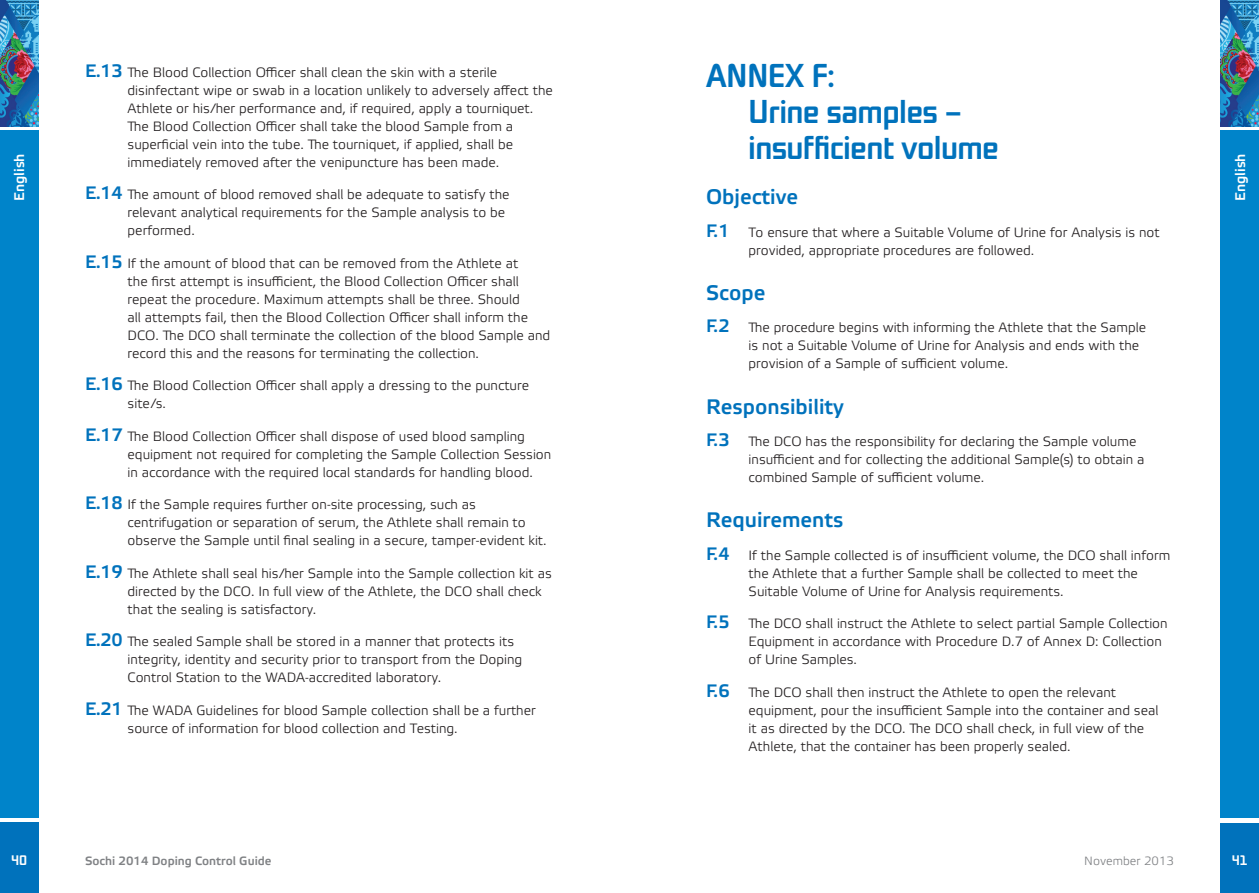
<style>
.page{position:relative;width:1259px;height:893px;background:#fff}
.page>*{position:absolute;margin:0;border:0;box-sizing:border-box;transform-origin:0 0}
.t1{font:500 33px/36px "Sochi 2014";color:#0072bc}
.t2{font:500 21px "Etelka";color:#0072bc}
.t3{font:500 13.95px "Etelka";color:#fff}
.t4{font:500 13.8px "Sochi 2014";color:#fff}
.t5{font:300 13.5px/18px "Etelka";color:#231f20}
.t6{font:500 12px "Etelka";color:#808285}
.t7{font:300 12px "Etelka";color:#808285}
.s1{font-weight:500;font-size:18px;color:#0072bc}
</style>
<div class="page">
<img style="left:0;top:0;width:38px;height:126px">
<div style="left:0;top:823px;width:38px;height:70px;background:#0072bc"></div>
<div style="left:0;top:131px;width:38px;height:687px;background:#0084ca"></div>
<img style="left:1220px;top:0;width:39px;height:126px">
<div style="left:1220px;top:823px;width:39px;height:70px;background:#0072bc"></div>
<div style="left:1220px;top:131px;width:39px;height:687px;background:#0084ca"></div>
<p class="t3" style="left:11px;top:201px;width:49px;rotate:-90deg">English</p>
<p class="t4" style="left:11px;top:851px;width:18px">40</p>
<p class="t5" style="left:128px;top:64px;width:427px;text-indent:-43px"><span class="s1">E.13</span> The Blood Collection Officer shall clean the skin with a sterile disinfectant wipe or swab in a location unlikely to adversely affect the Athlete or his/her performance and, if required, apply a tourniquet.<br>The Blood Collection Officer shall take the blood Sample from a superficial vein into the tube. The tourniquet, if applied, shall be immediately removed after the venipuncture has been made.</p>
<p class="t5" style="left:128px;top:186px;width:383px;text-indent:-43px"><span class="s1">E.14</span> The amount of blood removed shall be adequate to satisfy the relevant analytical requirements for the Sample analysis to be performed.</p>
<p class="t5" style="left:128px;top:255px;width:424px;text-indent:-43px"><span class="s1">E.15</span> If the amount of blood that can be removed from the Athlete at<br>the first attempt is insufficient, the Blood Collection Officer shall repeat the procedure. Maximum attempts shall be three. Should<br>all attempts fail, then the Blood Collection Officer shall inform the DCO. The DCO shall terminate the collection of the blood Sample and record this and the reasons for terminating the collection.</p>
<p class="t5" style="left:128px;top:377px;width:403px;text-indent:-43px"><span class="s1">E.16</span> The Blood Collection Officer shall apply a dressing to the puncture site/s.</p>
<p class="t5" style="left:128px;top:428px;width:425px;text-indent:-43px"><span class="s1">E.17</span> The Blood Collection Officer shall dispose of used blood sampling equipment not required for completing the Sample Collection Session in accordance with the required local standards for handling blood.</p>
<p class="t5" style="left:128px;top:496px;width:420px;text-indent:-43px"><span class="s1">E.18</span> If the Sample requires further on-site processing, such as centrifugation or separation of serum, the Athlete shall remain to observe the Sample until final sealing in a secure, tamper-evident kit.</p>
<p class="t5" style="left:128px;top:565px;width:426px;text-indent:-43px"><span class="s1">E.19</span> The Athlete shall seal his/her Sample into the Sample collection kit as directed by the DCO. In full view of the Athlete, the DCO shall check that the sealing is satisfactory.</p>
<p class="t5" style="left:128px;top:633px;width:396px;text-indent:-43px"><span class="s1">E.20</span> The sealed Sample shall be stored in a manner that protects its integrity, identity and security prior to transport from the Doping<br>Control Station to the WADA-accredited laboratory.</p>
<p class="t5" style="left:128px;top:702px;width:410px;text-indent:-43px"><span class="s1">E.21</span> The WADA Guidelines for blood Sample collection shall be a further source of information for blood collection and Testing.</p>
<h1 class="t1" style="left:748px;top:56px;width:252px;text-indent:-43px">ANNEX F:<br>Urine samples – insufficient volume</h1>
<h2 class="t2" style="left:706px;top:185px;width:94px">Objective</h2>
<p class="t5" style="left:748px;top:224px;width:413px;text-indent:-43px"><span class="s1">F.1</span> To ensure that where a Suitable Volume of Urine for Analysis is not provided, appropriate procedures are followed.</p>
<h2 class="t2" style="left:706px;top:281px;width:61px">Scope</h2>
<p class="t5" style="left:748px;top:319px;width:399px;text-indent:-43px"><span class="s1">F.2</span> The procedure begins with informing the Athlete that the Sample is not a Suitable Volume of Urine for Analysis and ends with the provision of a Sample of sufficient volume.</p>
<h2 class="t2" style="left:706px;top:394px;width:139px">Responsibility</h2>
<p class="t5" style="left:748px;top:433px;width:397px;text-indent:-43px"><span class="s1">F.3</span> The DCO has the responsibility for declaring the Sample volume insufficient and for collecting the additional Sample(s) to obtain a combined Sample of sufficient volume.</p>
<h2 class="t2" style="left:706px;top:508px;width:139px">Requirements</h2>
<p class="t5" style="left:748px;top:547px;width:423px;text-indent:-43px"><span class="s1">F.4</span> If the Sample collected is of insufficient volume, the DCO shall inform the Athlete that a further Sample shall be collected to meet the<br>Suitable Volume of Urine for Analysis requirements.</p>
<p class="t5" style="left:748px;top:615px;width:420px;text-indent:-43px"><span class="s1">F.5</span> The DCO shall instruct the Athlete to select partial Sample Collection<br>Equipment in accordance with Procedure D.7 of Annex D: Collection of Urine Samples.</p>
<p class="t5" style="left:748px;top:684px;width:411px;text-indent:-43px"><span class="s1">F.6</span> The DCO shall then instruct the Athlete to open the relevant equipment, pour the insufficient Sample into the container and seal it as directed by the DCO. The DCO shall check, in full view of the Athlete, that the container has been properly sealed.</p>
<p class="t3" style="left:1232px;top:201px;width:49px;rotate:-90deg">English</p>
<p class="t6" style="left:85px;top:854px;width:188px">Sochi 2014 Doping Control Guide</p>
<p class="t7" style="left:1084px;top:854px;width:91px">November 2013</p>
<p class="t4" style="left:1231px;top:851px;width:18px">41</p>
</div>
